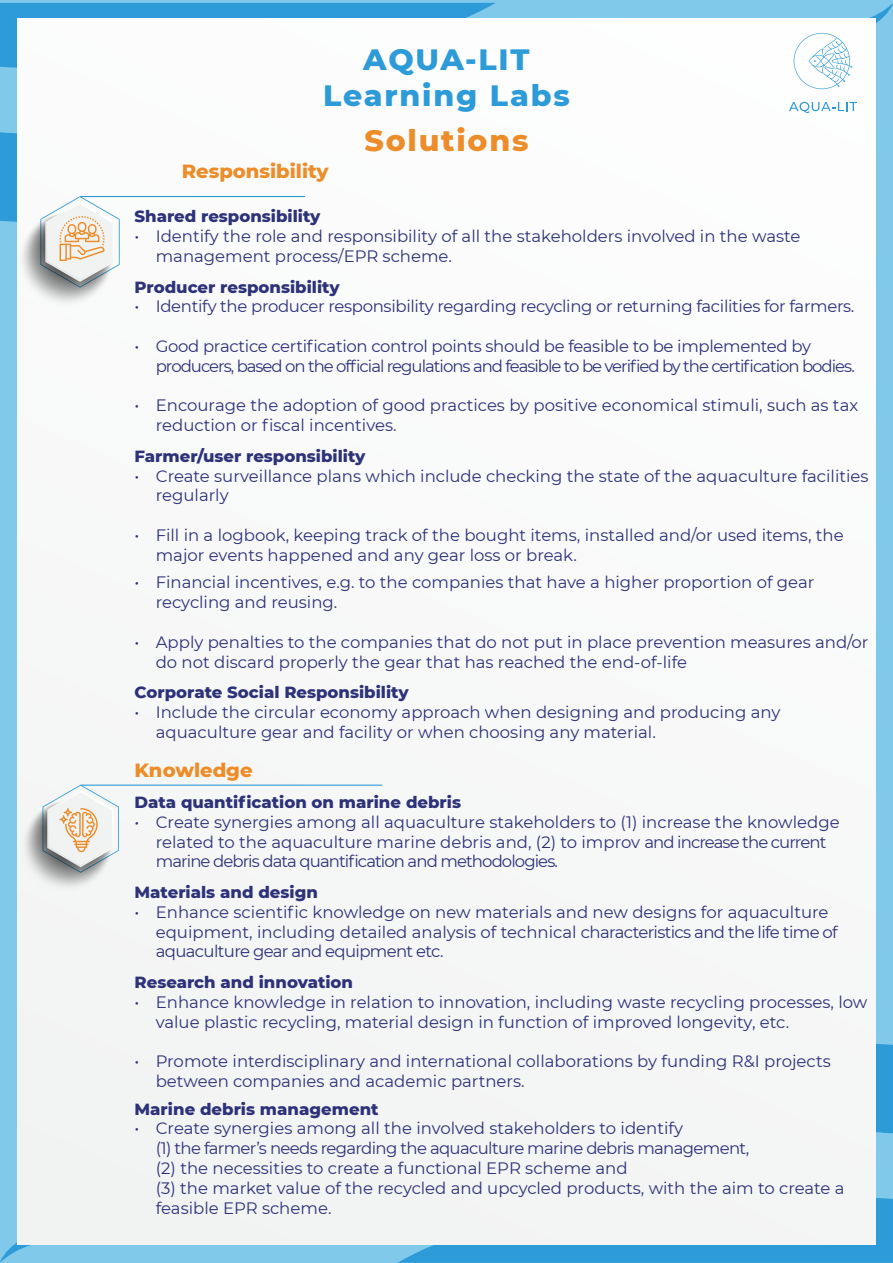
<style>
.page{position:relative;width:893px;height:1263px;background:#80c9eb}
.page>*{position:absolute;margin:0;border:0;box-sizing:border-box;transform-origin:0 0}
.t1{font:800 30px/36px "Montserrat";letter-spacing:.06em;color:#2d9bd7;text-align:center}
.t2{font:800 30px "Montserrat";letter-spacing:.06em;color:#ed8d29}
.t3{font:800 19.5px "Montserrat";color:#ed8d29}
.t4{font:16.5px/19.8px "Montserrat";color:#2d3279}
.t5{font:800 16.5px "Montserrat";color:#2d3279}
.t6{font:16.5px/19.8px "Montserrat";letter-spacing:-.06em;color:#2d3279}
.t7{font:16.5px "Montserrat";letter-spacing:-.02em;color:#2d3279}
</style>
<div class="page">
<svg style="left:0;top:2px;width:893px;height:135px"></svg>
<div style="left:0;top:3px;width:496px;height:68px;background:#2d9bd7"></div>
<svg style="left:397px;top:1198px;width:496px;height:65px"></svg>
<div style="left:17px;top:18px;width:859px;height:1227px;background:#f8f8f8"></div>
<hr style="left:80px;top:196px;width:225px;height:1px;background:#2d9bd7">
<hr style="left:81px;top:785px;width:301px;height:1px;background:#2d9bd7">
<svg style="left:16px;top:196px;width:104px;height:106px"></svg>
<svg style="left:24px;top:785px;width:95px;height:103px"></svg>
<svg style="left:794px;top:33px;width:58px;height:56px"></svg>
<svg style="left:789px;top:102px;width:68px;height:11px"></svg>
<h1 class="t1" style="left:323px;top:40px;width:248px">AQUA-LIT<br>Learning Labs</h1>
<p class="t3" style="left:182px;top:157px;width:148px">Responsibility</p>
<h1 class="t2" style="left:364px;top:118px;width:166px">Solutions</h1>
<p class="t5" style="left:135px;top:204px;width:187px">Shared responsibility</p>
<p class="t4" style="left:156px;top:226px;width:646px;text-indent:-21px">• Identify the role and responsibility of all the stakeholders involved in the waste management process/EPR scheme.</p>
<p class="t5" style="left:135px;top:275px;width:207px">Producer responsibility</p>
<p class="t7" style="left:135px;top:295px;width:721px">• Identify the producer responsibility regarding recycling or returning facilities for farmers.</p>
<p class="t6" style="left:156px;top:336px;width:700px;text-indent:-21px">• Good practice certification control points should be feasible to be implemented by producers, based on the official regulations and feasible to be verified by the certification bodies.</p>
<p class="t4" style="left:156px;top:395px;width:704px;text-indent:-21px">• Encourage the adoption of good practices by positive economical stimuli, such as tax reduction or fiscal incentives.</p>
<p class="t5" style="left:135px;top:444px;width:232px">Farmer/user responsibility</p>
<p class="t4" style="left:156px;top:465px;width:714px;text-indent:-21px">• Create surveillance plans which include checking the state of the aquaculture facilities regularly</p>
<p class="t4" style="left:156px;top:525px;width:689px;text-indent:-21px">• Fill in a logbook, keeping track of the bought items, installed and/or used items, the major events happened and any gear loss or break.</p>
<p class="t4" style="left:156px;top:572px;width:660px;text-indent:-21px">• Financial incentives, e.g. to the companies that have a higher proportion of gear recycling and reusing.</p>
<p class="t4" style="left:156px;top:631px;width:714px;text-indent:-21px">• Apply penalties to the companies that do not put in place prevention measures and/or do not discard properly the gear that has reached the end-of-life</p>
<p class="t5" style="left:135px;top:680px;width:276px">Corporate Social Responsibility</p>
<p class="t4" style="left:156px;top:702px;width:626px;text-indent:-21px">• Include the circular economy approach when designing and producing any aquaculture gear and facility or when choosing any material.</p>
<p class="t3" style="left:135px;top:755px;width:120px">Knowledge</p>
<p class="t5" style="left:135px;top:790px;width:328px">Data quantification on marine debris</p>
<p class="t4" style="left:156px;top:811px;width:685px;text-indent:-21px">• Create synergies among all aquaculture stakeholders to (1) increase the knowledge related to the aquaculture marine debris and, (2) to improv and increase the current marine debris data quantification and methodologies.</p>
<p class="t5" style="left:135px;top:880px;width:185px">Materials and design</p>
<p class="t4" style="left:156px;top:901px;width:684px;text-indent:-21px">• Enhance scientific knowledge on new materials and new designs for aquaculture equipment, including detailed analysis of technical characteristics and the life time of aquaculture gear and equipment etc.</p>
<p class="t5" style="left:135px;top:970px;width:220px">Research and innovation</p>
<p class="t4" style="left:156px;top:991px;width:713px;text-indent:-21px">• Enhance knowledge in relation to innovation, including waste recycling processes, low value plastic recycling, material design in function of improved longevity, etc.</p>
<p class="t4" style="left:156px;top:1051px;width:676px;text-indent:-21px">• Promote interdisciplinary and international collaborations by funding R&amp;I projects between companies and academic partners.</p>
<p class="t5" style="left:135px;top:1097px;width:246px">Marine debris management</p>
<p class="t4" style="left:156px;top:1118px;width:690px;text-indent:-21px">• Create synergies among all the involved stakeholders to identify<br>(1) the farmer’s needs regarding the aquaculture marine debris management,<br>(2) the necessities to create a functional EPR scheme and<br>(3) the market value of the recycled and upcycled products, with the aim to create a feasible EPR scheme.</p>
</div>
